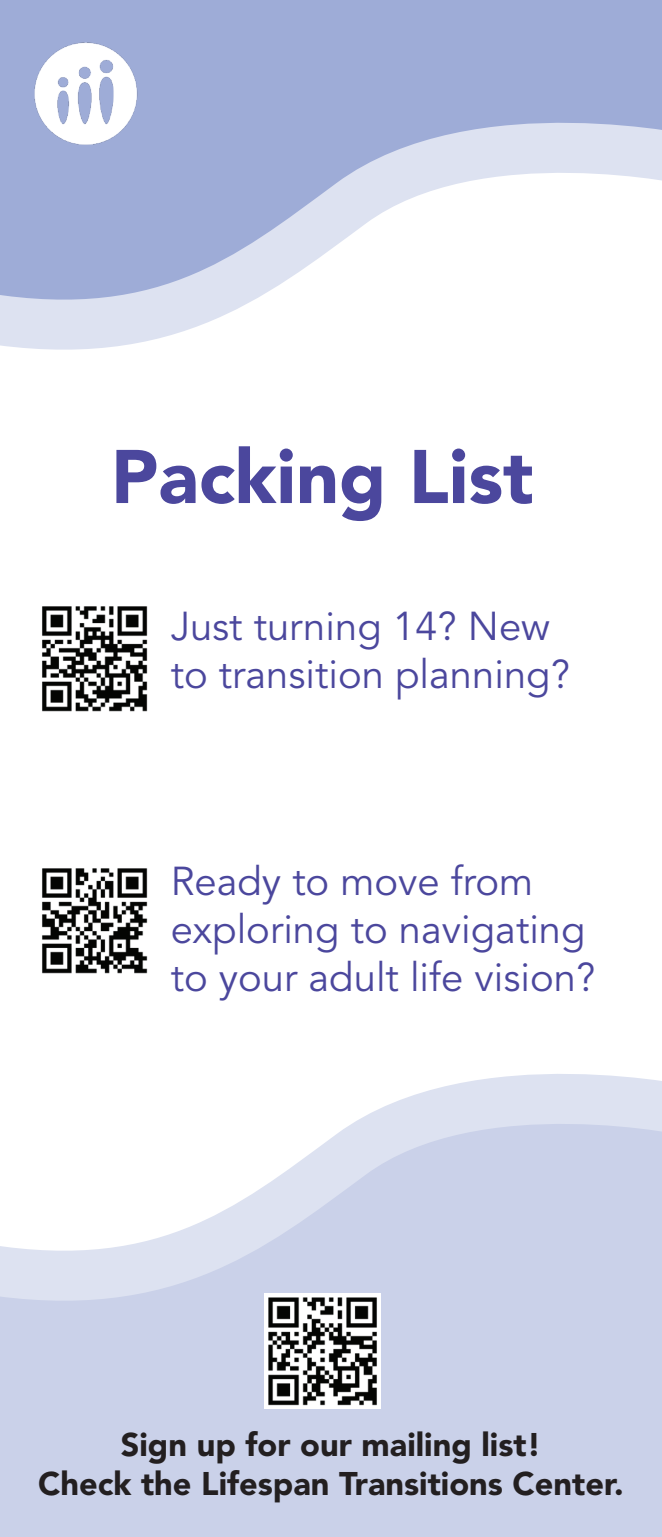
<style>
.page{position:relative;width:662px;height:1537px;background:#fff}
.page>*{position:absolute;margin:0;border:0;box-sizing:border-box;transform-origin:0 0}
.t1{font:900 75px "Avenir LT Std";color:#4b479d}
.t2{font:40px/48px "Avenir LT Std";color:#4b479d}
.t3{font:900 32.5px/39px "Avenir LT Std";color:#231f20;text-align:center}
</style>
<div class="page">
<div style="left:0;top:1305px;width:662px;height:231px;background:#cad1e9"></div>
<div style="left:0;top:0;width:662px;height:111px;background:#9eacd7"></div>
<img style="left:29px;top:37px;width:114px;height:74px">
<svg style="left:0;top:111px;width:662px;height:239px"></svg>
<svg style="left:0;top:1074px;width:662px;height:231px"></svg>
<img style="left:42px;top:606px;width:106px;height:106px">
<img style="left:42px;top:868px;width:106px;height:106px">
<img style="left:265px;top:1292px;width:115px;height:116px">
<svg style="left:0;top:0;width:2px;height:7px"></svg>
<svg style="left:659px;top:0;width:3px;height:7px"></svg>
<h1 class="t1" style="left:111px;top:431px;width:424px">Packing List</h1>
<p class="t2" style="left:171px;top:603px;width:401px">Just turning 14? New to transition planning?</p>
<p class="t2" style="left:171px;top:858px;width:426px">Ready to move from exploring to navigating to your adult life vision?</p>
<p class="t3" style="left:38px;top:1424px;width:587px">Sign up for our mailing list!<br>Check the Lifespan Transitions Center.</p>
</div>
